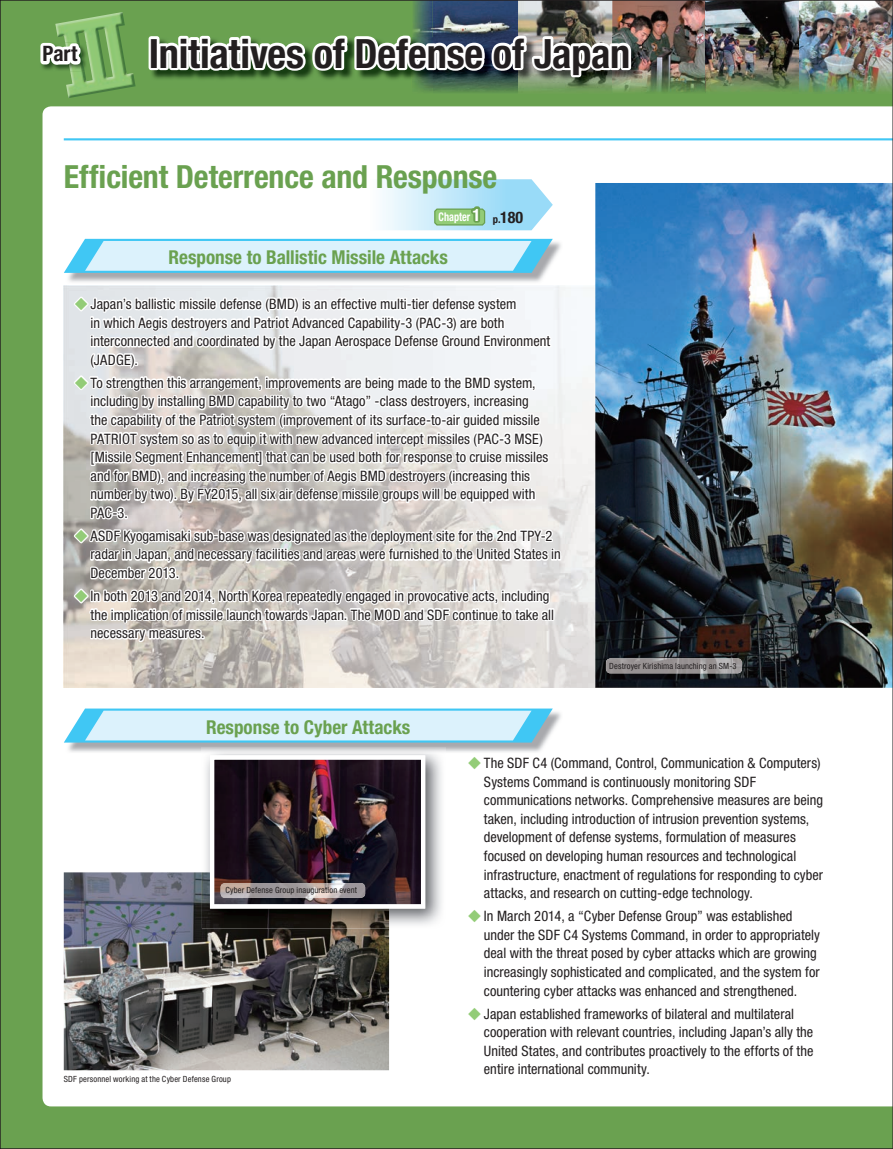
<style>
.page{position:relative;width:893px;height:1149px;background:#fff}
.page>*{position:absolute;margin:0;border:0;box-sizing:border-box;transform-origin:0 0}
.t1{font:700 condensed 40.35px "Helvetica Neue LT Std";letter-spacing:-.005em;color:#231f20}
.t2{font:700 condensed 31.95px "Helvetica Neue LT Std";letter-spacing:-.005em;color:#6aa150}
.t3{font:700 condensed 21.3px "Helvetica Neue LT Std";color:#231f20}
.t4{font:700 condensed 19.2px "Helvetica Neue LT Std";color:#6aa150}
.t5{font:condensed 14.4px/18.6px "Helvetica Neue LT Std";letter-spacing:.005em;color:#231f20}
.t6{font:700 condensed 11.85px "Helvetica Neue LT Std";color:#fff;scale:.86 1}
.t7{font:condensed 8.55px "Helvetica Neue LT Std";letter-spacing:.015em;color:#231f20}
.s1{font-size:16.95px}
.s2{font-size:15.9px;color:#231f20}
.s3{color:#93cc77}
</style>
<div class="page">
<img style="left:0;top:0;width:892px;height:1148px">
<hr style="left:892px;top:0;width:1px;height:1148px;background:#231f20">
<h3 class="t3" style="left:43px;top:41px;width:36px">Part</h3>
<h1 class="t1" style="left:149px;top:29px;width:483px">Initiatives of Defense of Japan</h1>
<h2 class="t2" style="left:64px;top:157px;width:435px">Efficient Deterrence and Response</h2>
<p class="t6" style="left:438px;top:209px;width:100px">Chapter <span class="s1">1</span> <sub>p.</sub><span class="s2">180</span></p>
<h3 class="t4" style="left:169px;top:245px;width:281px">Response to Ballistic Missile Attacks</h3>
<p class="t5" style="left:91px;top:294px;width:461px;text-indent:-16px"><span class="s3">◆</span> Japan’s ballistic missile defense (BMD) is an effective multi-tier defense system<br>in which Aegis destroyers and Patriot Advanced Capability-3 (PAC-3) are both interconnected and coordinated by the Japan Aerospace Defense Ground Environment (JADGE).</p>
<p class="t5" style="left:91px;top:373px;width:459px;text-indent:-16px"><span class="s3">◆</span> To strengthen this arrangement, improvements are being made to the BMD system, including by installing BMD capability to two “Atago” -class destroyers, increasing the capability of the Patriot system (improvement of its surface-to-air guided missile PATRIOT system so as to equip it with new advanced intercept missiles (PAC-3 MSE) [Missile Segment Enhancement] that can be used both for response to cruise missiles and for BMD), and increasing the number of Aegis BMD destroyers (increasing this number by two). By FY2015, all six air defense missile groups will be equipped with PAC-3.</p>
<p class="t5" style="left:91px;top:526px;width:472px;text-indent:-16px"><span class="s3">◆</span> ASDF Kyogamisaki sub-base was designated as the deployment site for the 2nd TPY-2 radar in Japan, and necessary facilities and areas were furnished to the United States in<br>December 2013.</p>
<p class="t5" style="left:91px;top:586px;width:465px;text-indent:-16px"><span class="s3">◆</span> In both 2013 and 2014, North Korea repeatedly engaged in provocative acts, including the implication of missile launch towards Japan. The MOD and SDF continue to take all necessary measures.</p>
<h3 class="t4" style="left:206px;top:714px;width:206px">Response to Cyber Attacks</h3>
<p class="t7" style="left:609px;top:660px;width:129px">Destroyer Kirishima launching an SM-3</p>
<p class="t7" style="left:225px;top:885px;width:133px">Cyber Defense Group inauguration event</p>
<p class="t7" style="left:64px;top:1073px;width:169px">SDF personnel working at the Cyber Defense Group</p>
<p class="t5" style="left:484px;top:753px;width:341px;text-indent:-16px"><span class="s3">◆</span> The SDF C4 (Command, Control, Communication &amp; Computers)<br>Systems Command is continuously monitoring SDF communications networks. Comprehensive measures are being taken, including introduction of intrusion prevention systems, development of defense systems, formulation of measures focused on developing human resources and technological infrastructure, enactment of regulations for responding to cyber attacks, and research on cutting-edge technology.</p>
<p class="t5" style="left:484px;top:906px;width:338px;text-indent:-16px"><span class="s3">◆</span> In March 2014, a “Cyber Defense Group” was established under the SDF C4 Systems Command, in order to appropriately deal with the threat posed by cyber attacks which are growing increasingly sophisticated and complicated, and the system for countering cyber attacks was enhanced and strengthened.</p>
<p class="t5" style="left:484px;top:1003px;width:331px;text-indent:-16px"><span class="s3">◆</span> Japan established frameworks of bilateral and multilateral cooperation with relevant countries, including Japan’s ally the United States, and contributes proactively to the efforts of the entire international community.</p>
</div>
